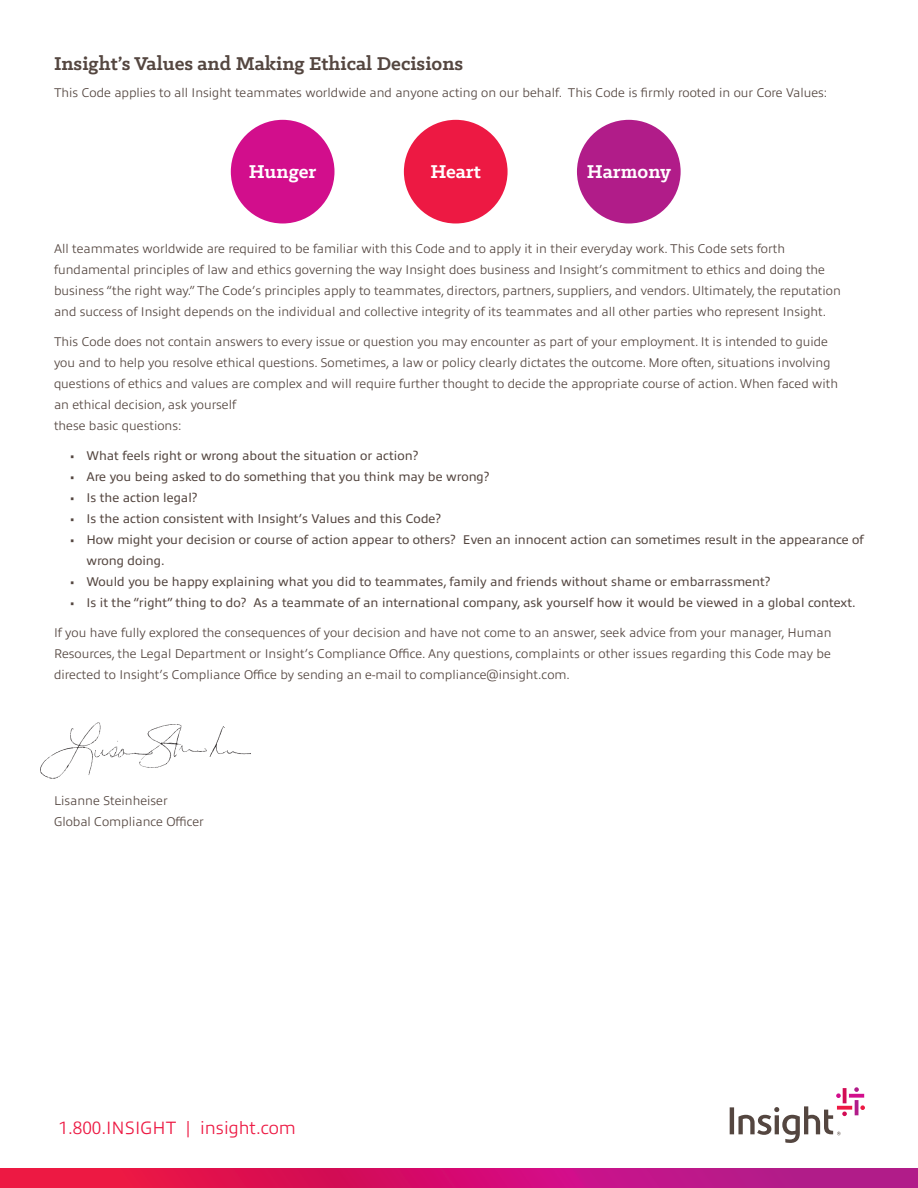
<style>
.page{position:relative;width:918px;height:1188px;background:#fff}
.page>*{position:absolute;margin:0;border:0;box-sizing:border-box;transform-origin:0 0}
.t1{font:700 21px "Klinic Slab";color:#544640}
.t2{font:700 21px "Klinic Slab";color:#fff}
.t3{font:300 18px "Allumi Pro";color:#ed1943}
.t4{font:300 12.75px/21px "Allumi Pro";color:#544640}
.t5{font:12.75px/21px "Allumi Pro";color:#544640}
</style>
<div class="page">
<svg style="left:730px;top:1087px;width:135px;height:56px"></svg>
<svg style="left:0;top:1169px;width:918px;height:19px;background:#d0136b"></svg>
<div style="left:231px;top:120px;width:104px;height:104px;background:#d20e8c;border-radius:50%"></div>
<div style="left:577px;top:120px;width:104px;height:104px;background:#b11c89;border-radius:50%"></div>
<div style="left:404px;top:120px;width:104px;height:104px;background:#ed1943;border-radius:50%"></div>
<img style="left:40px;top:722px;width:211px;height:57px">
<p class="t1" style="left:54px;top:49px;width:411px">Insight’s Values and Making Ethical Decisions</p>
<p class="t4" style="left:54px;top:81px;width:775px">This Code applies to all Insight teammates worldwide and anyone acting on our behalf. This Code is firmly rooted in our Core Values:</p>
<p class="t2" style="left:249px;top:158px;width:69px">Hunger</p>
<p class="t2" style="left:431px;top:158px;width:52px">Heart</p>
<p class="t2" style="left:587px;top:158px;width:86px">Harmony</p>
<p class="t4" style="left:54px;top:237px;width:733px">All teammates worldwide are required to be familiar with this Code and to apply it in their everyday work. This Code sets forth</p>
<p class="t4" style="left:54px;top:258px;width:773px">fundamental principles of law and ethics governing the way Insight does business and Insight’s commitment to ethics and doing the</p>
<p class="t4" style="left:54px;top:279px;width:788px">business “the right way.” The Code’s principles apply to teammates, directors, partners, suppliers, and vendors. Ultimately, the reputation and success of Insight depends on the individual and collective integrity of its teammates and all other parties who represent Insight.</p>
<p class="t4" style="left:54px;top:330px;width:786px">This Code does not contain answers to every issue or question you may encounter as part of your employment. It is intended to guide you and to help you resolve ethical questions. Sometimes, a law or policy clearly dictates the outcome. More often, situations involving questions of ethics and values are complex and will require further thought to decide the appropriate course of action. When faced with an ethical decision, ask yourself</p>
<p class="t4" style="left:54px;top:414px;width:129px">these basic questions:</p>
<p class="t5" style="left:70px;top:444px;width:350px">• What feels right or wrong about the situation or action?</p>
<p class="t5" style="left:70px;top:465px;width:421px">• Are you being asked to do something that you think may be wrong?</p>
<p class="t5" style="left:70px;top:486px;width:129px">• Is the action legal?</p>
<p class="t5" style="left:70px;top:507px;width:372px">• Is the action consistent with Insight’s Values and this Code?</p>
<p class="t5" style="left:86px;top:528px;width:779px;text-indent:-16px">• How might your decision or course of action appear to others? Even an innocent action can sometimes result in the appearance of wrong doing.</p>
<p class="t5" style="left:70px;top:570px;width:702px">• Would you be happy explaining what you did to teammates, family and friends without shame or embarrassment?</p>
<p class="t5" style="left:70px;top:591px;width:787px">• Is it the “right” thing to do? As a teammate of an international company, ask yourself how it would be viewed in a global context.</p>
<p class="t4" style="left:54px;top:621px;width:779px;text-align:justify">If you have fully explored the consequences of your decision and have not come to an answer, seek advice from your manager, Human Resources, the Legal Department or Insight’s Compliance Office. Any questions, complaints or other issues regarding this Code may be directed to Insight’s Compliance Office by sending an e-mail to compliance@insight.com.</p>
<p class="t4" style="left:54px;top:789px;width:115px">Lisanne Steinheiser</p>
<p class="t4" style="left:54px;top:810px;width:152px">Global Compliance Officer</p>
<p class="t3" style="left:58px;top:1115px;width:239px">1.800.INSIGHT | insight.com</p>
</div>
